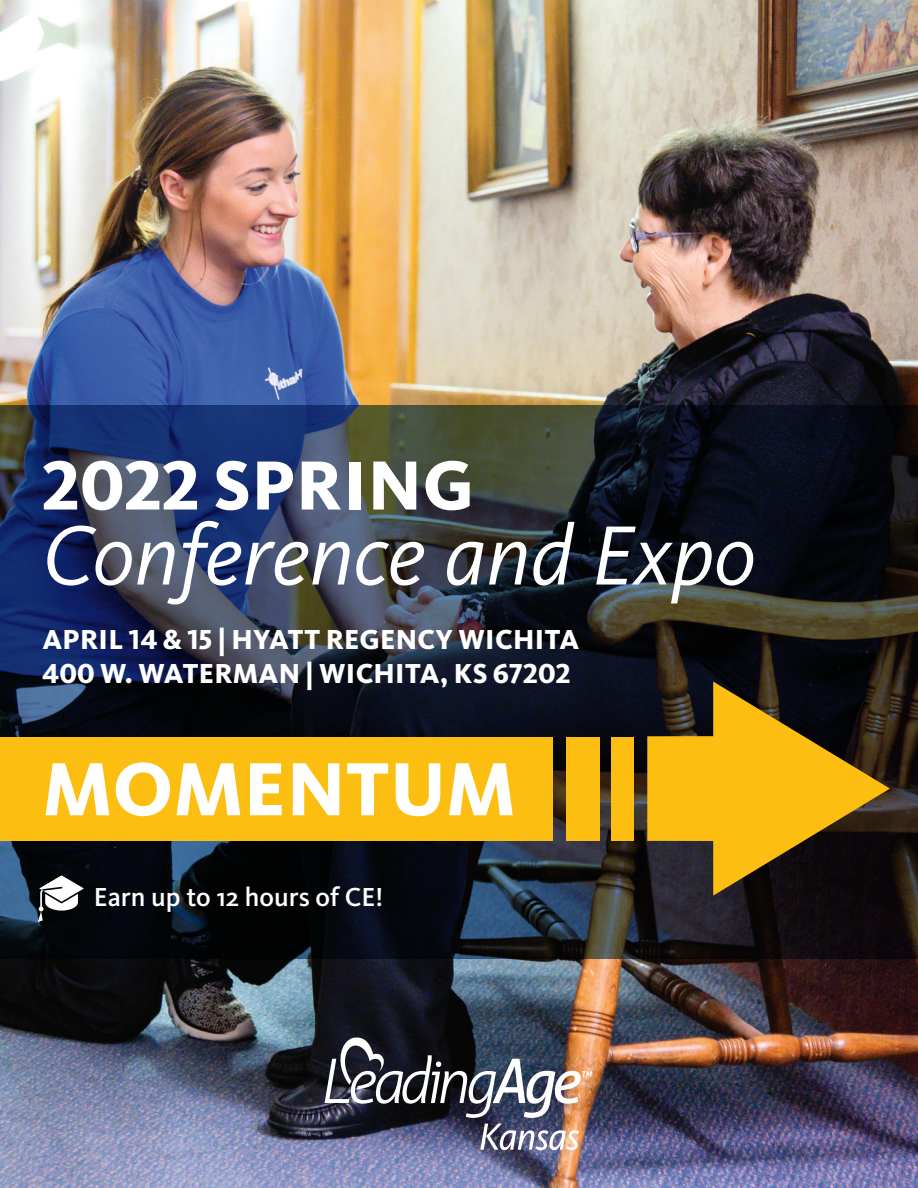
<style>
.page{position:relative;width:918px;height:1188px;background:#fff}
.page>*{position:absolute;margin:0;border:0;box-sizing:border-box;transform-origin:0 0}
.t1{font:italic 87px "Kievit OT";color:#fff}
.t2{font:800 78px "Kievit OT";letter-spacing:.01em;color:#fff}
.t3{font:800 72px "Kievit OT";letter-spacing:.01em;color:#fff}
.t4{font:800 28.5px/34.2px "Kievit OT";letter-spacing:.01em;color:#fff}
.t5{font:500 27px "Kievit OT";color:#fff}
</style>
<div class="page">
<img style="left:0;top:0;width:918px;height:1188px">
<svg style="left:0;top:405px;width:918px;height:553px;background:#1e2533"></svg>
<img style="left:325px;top:1036px;width:267px;height:82px">
<img style="left:480px;top:1124px;width:99px;height:26px">
<div style="left:0;top:737px;width:544px;height:104px;background:#fdbe12"></div>
<svg style="left:38px;top:875px;width:46px;height:47px"></svg>
<svg style="left:647px;top:682px;width:243px;height:214px;background:#8b6914"></svg>
<div style="left:566px;top:737px;width:34px;height:104px;background:#fdbe12"></div>
<div style="left:612px;top:737px;width:22px;height:104px;background:#fdbe12"></div>
<div style="left:536px;top:737px;width:17px;height:104px;background:#fdbe12"></div>
<h3 class="t3" style="left:42px;top:443px;width:433px">2022 SPRING</h3>
<h1 class="t1" style="left:42px;top:504px;width:715px">Conference and Expo</h1>
<p class="t4" style="left:42px;top:622px;width:538px">APRIL 14 &amp; 15 | HYATT REGENCY WICHITA<br>400 W. WATERMAN | WICHITA, KS 67202</p>
<h2 class="t2" style="left:43px;top:743px;width:474px">MOMENTUM</h2>
<p class="t5" style="left:94px;top:881px;width:291px">Earn up to 12 hours of CE!</p>
</div>
